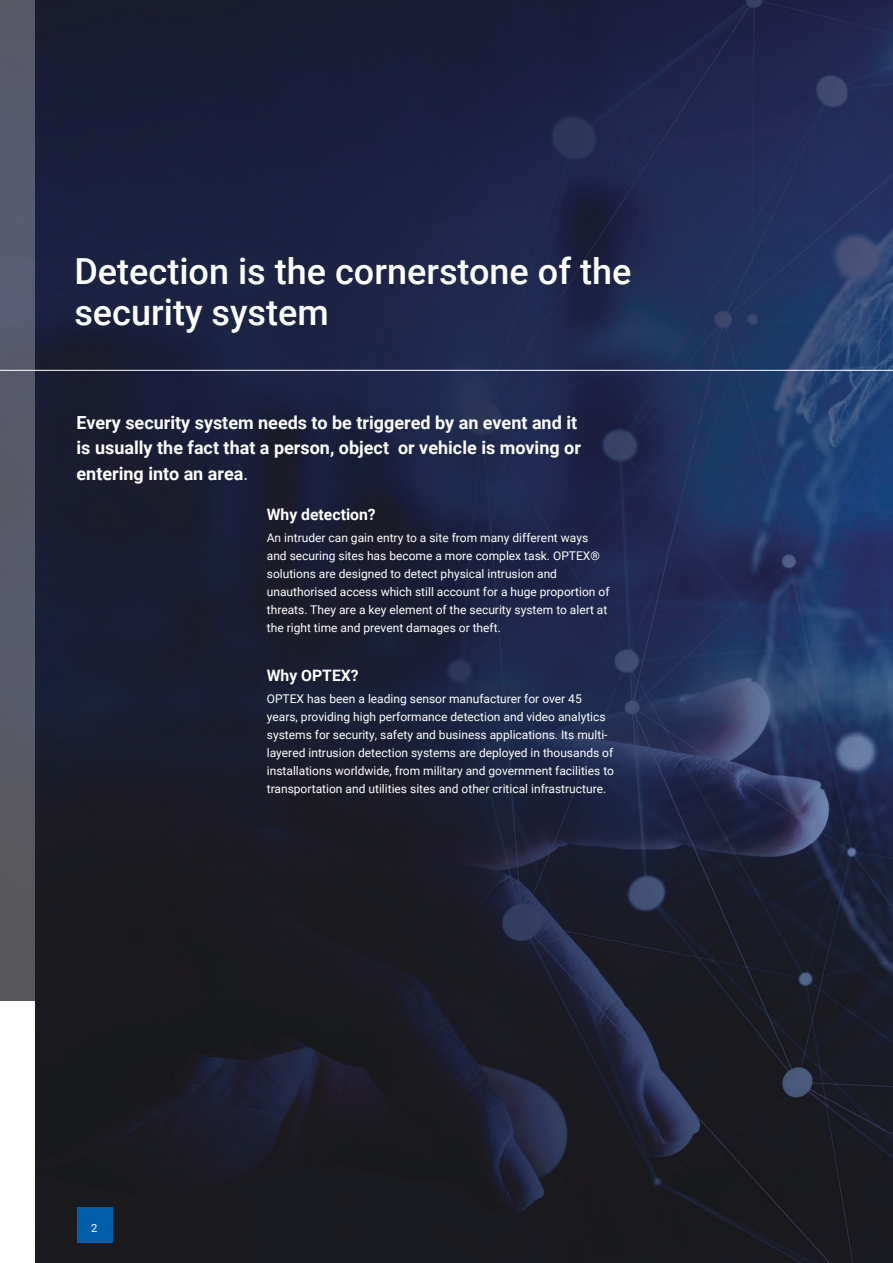
<style>
.page{position:relative;width:893px;height:1263px;background:#fff}
.page>*{position:absolute;margin:0;border:0;box-sizing:border-box;transform-origin:0 0}
.t1{font:500 36px/40.5px "Roboto";color:#fff}
.t2{font:700 18px/25.5px "Roboto";color:#fff}
.t3{font:700 15.75px "Roboto";color:#fff}
.t4{font:12px/18px "Roboto";color:#fff}
.t5{font:11.25px "Roboto";color:#fff}
.s1{font-weight:400}
</style>
<div class="page">
<img style="left:35px;top:0;width:858px;height:1263px">
<div style="left:0;top:0;width:35px;height:1026px;background:linear-gradient(to bottom,#575b73,#57575d)"></div>
<div style="left:0;top:1001px;width:35px;height:262px;background:#fff"></div>
<div style="left:77px;top:1207px;width:35px;height:35px;background:#005da9"></div>
<hr style="left:0;top:370px;width:893px;height:1px;background:#fff">
<h1 class="t1" style="left:74px;top:250px;width:558px">Detection is the cornerstone of the security system</h1>
<h2 class="t2" style="left:77px;top:409px;width:506px">Every security system needs to be triggered by an event and it is usually the fact that a person, object or vehicle is moving or entering into an area<span class="s1">.</span></h2>
<h3 class="t3" style="left:267px;top:503px;width:110px">Why detection?</h3>
<p class="t4" style="left:267px;top:528px;width:344px">An intruder can gain entry to a site from many different ways and securing sites has become a more complex task. OPTEX® solutions are designed to detect physical intrusion and unauthorised access which still account for a huge proportion of threats. They are a key element of the security system to alert at the right time and prevent damages or theft.</p>
<h3 class="t3" style="left:267px;top:664px;width:93px">Why OPTEX?</h3>
<p class="t4" style="left:267px;top:689px;width:349px">OPTEX has been a leading sensor manufacturer for over 45 years, providing high performance detection and video analytics systems for security, safety and business applications. Its multi&shy;layered intrusion detection systems are deployed in thousands of installations worldwide, from military and government facilities to transportation and utilities sites and other critical infrastructure.</p>
<p class="t5" style="left:91px;top:1220px;width:8px">2</p>
</div>
